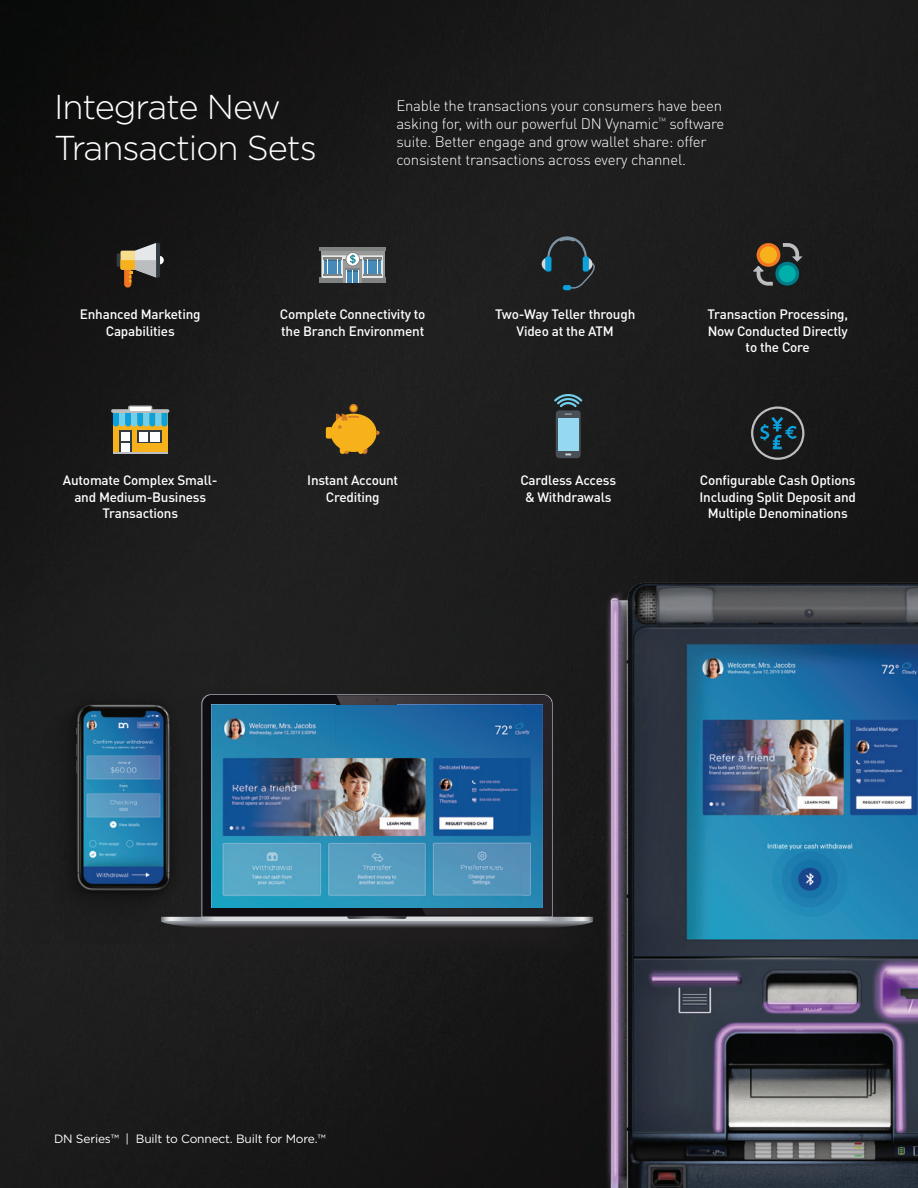
<style>
.page{position:relative;width:918px;height:1188px;background:#fff}
.page>*{position:absolute;margin:0;border:0;box-sizing:border-box;transform-origin:0 0}
.t1{font:300 34.5px/40.5px "Gotham";letter-spacing:-.03em;color:#fff}
.t2{font:300 15px/18px "DIN Pro";letter-spacing:-.015em;color:#fff}
.t3{font:500 13.5px/16.5px "DIN Pro";letter-spacing:-.015em;color:#fff;text-align:center}
.t4{font:12px "Gotham";letter-spacing:-.015em;color:#fff}
.t5{font:9px "DIN Pro";color:#231f20}
</style>
<div class="page">
<img style="left:0;top:0;width:918px;height:1188px">
<div style="left:113px;top:413px;width:55px;height:41px;background:#f7b21b"></div>
<svg style="left:119px;top:443px;width:12px;height:9px"></svg>
<div style="left:121px;top:432px;width:8px;height:20px;background:#fff"></div>
<svg style="left:111px;top:406px;width:58px;height:37px"></svg>
<hr style="left:113px;top:452px;width:55px;height:2px;background:#bcbdc0">
<img style="left:546px;top:424px;width:372px;height:764px">
<svg style="left:117px;top:243px;width:47px;height:45px;background:#786b58"></svg>
<svg style="left:542px;top:236px;width:53px;height:53px;background:#292c2d"></svg>
<div style="left:545px;top:257px;width:6px;height:15px;background:#0ca0dc;border-radius:2px"></div>
<div style="left:583px;top:257px;width:6px;height:15px;background:#0ca0dc;border-radius:2px"></div>
<div style="left:563px;top:285px;width:8px;height:5px;background:#0ca0dc;border-radius:2px"></div>
<div style="left:556px;top:410px;width:25px;height:48px;background:#484f56;border-radius:3px"></div>
<svg style="left:565px;top:453px;width:6px;height:2px"></svg>
<div style="left:558px;top:418px;width:21px;height:33px;background:#94d9f1"></div>
<svg style="left:554px;top:392px;width:28px;height:15px"></svg>
<div style="left:321px;top:250px;width:64px;height:28px;background:linear-gradient(to bottom,#989999,#989999)"></div>
<div style="left:319px;top:278px;width:67px;height:5px;background:#808181"></div>
<hr style="left:319px;top:247px;width:67px;height:4px;background:#808181">
<div style="left:323px;top:255px;width:60px;height:23px;background:#e5e8e7"></div>
<hr style="left:323px;top:255px;width:60px;height:1px;background:#cbcbca">
<svg style="left:323px;top:252px;width:59px;height:31px"></svg>
<svg style="left:757px;top:243px;width:23px;height:24px"></svg>
<div style="left:760px;top:246px;width:17px;height:17px;background:#f7b21b;border-radius:50%"></div>
<svg style="left:775px;top:262px;width:24px;height:24px"></svg>
<div style="left:779px;top:265px;width:17px;height:17px;background:#00afa9;border-radius:50%"></div>
<svg style="left:783px;top:243px;width:19px;height:19px"></svg>
<svg style="left:753px;top:266px;width:20px;height:20px"></svg>
<div style="left:331px;top:414px;width:46px;height:38px;background:#f7b21b;border-radius:50%"></div>
<svg style="left:376px;top:431px;width:4px;height:4px"></svg>
<svg style="left:340px;top:448px;width:9px;height:6px"></svg>
<svg style="left:358px;top:448px;width:9px;height:6px"></svg>
<svg style="left:326px;top:405px;width:33px;height:34px"></svg>
<svg style="left:760px;top:417px;width:37px;height:32px"></svg>
<div style="left:751px;top:406px;width:53px;height:54px;border:2px solid #bcbdc0;border-radius:50%"></div>
<img style="left:7px;top:651px;width:234px;height:293px">
<div style="left:140px;top:685px;width:474px;height:279px;background:#231f20;opacity:.8"></div>
<svg style="left:161px;top:695px;width:432px;height:232px;background:#2f3034"></svg>
<img style="left:542px;top:705px;width:1px;height:121px">
<img style="left:212px;top:705px;width:330px;height:202px">
<img style="left:212px;top:907px;width:124px;height:1px">
<img style="left:336px;top:907px;width:85px;height:1px">
<img style="left:522px;top:826px;width:20px;height:81px">
<img style="left:421px;top:907px;width:121px;height:1px">
<img style="left:341px;top:705px;width:201px;height:1px">
<h1 class="t1" style="left:54px;top:86px;width:264px">Integrate New<br>Transaction Sets</h1>
<p class="t2" style="left:396px;top:95px;width:330px">Enable the transactions your consumers have been asking for, with our powerful DN Vynamic<sup>™</sup> software suite. Better engage and grow wallet share: offer consistent transactions across every channel.</p>
<p class="t3" style="left:80px;top:305px;width:122px">Enhanced Marketing<br>Capabilities</p>
<p class="t3" style="left:280px;top:305px;width:147px;text-align:left">Complete Connectivity to the Branch Environment</p>
<p class="t3" style="left:63px;top:471px;width:156px">Automate Complex Small&shy;and Medium-Business<br>Transactions</p>
<p class="t3" style="left:307px;top:471px;width:93px">Instant Account<br>Crediting</p>
<p class="t3" style="left:495px;top:305px;width:142px">Two-Way Teller through<br>Video at the ATM</p>
<p class="t3" style="left:707px;top:305px;width:142px">Transaction Processing,<br>Now Conducted Directly to the Core</p>
<p class="t3" style="left:520px;top:471px;width:97px">Cardless Access &amp; Withdrawals</p>
<p class="t3" style="left:699px;top:471px;width:158px">Configurable Cash Options<br>Including Split Deposit and<br>Multiple Denominations</p>
<p class="t4" style="left:54px;top:1131px;width:273px">DN Series™ | Built to Connect. Built for More.™</p>
<p class="t5" style="left:859px;top:1131px;width:6px">7</p>
</div>
